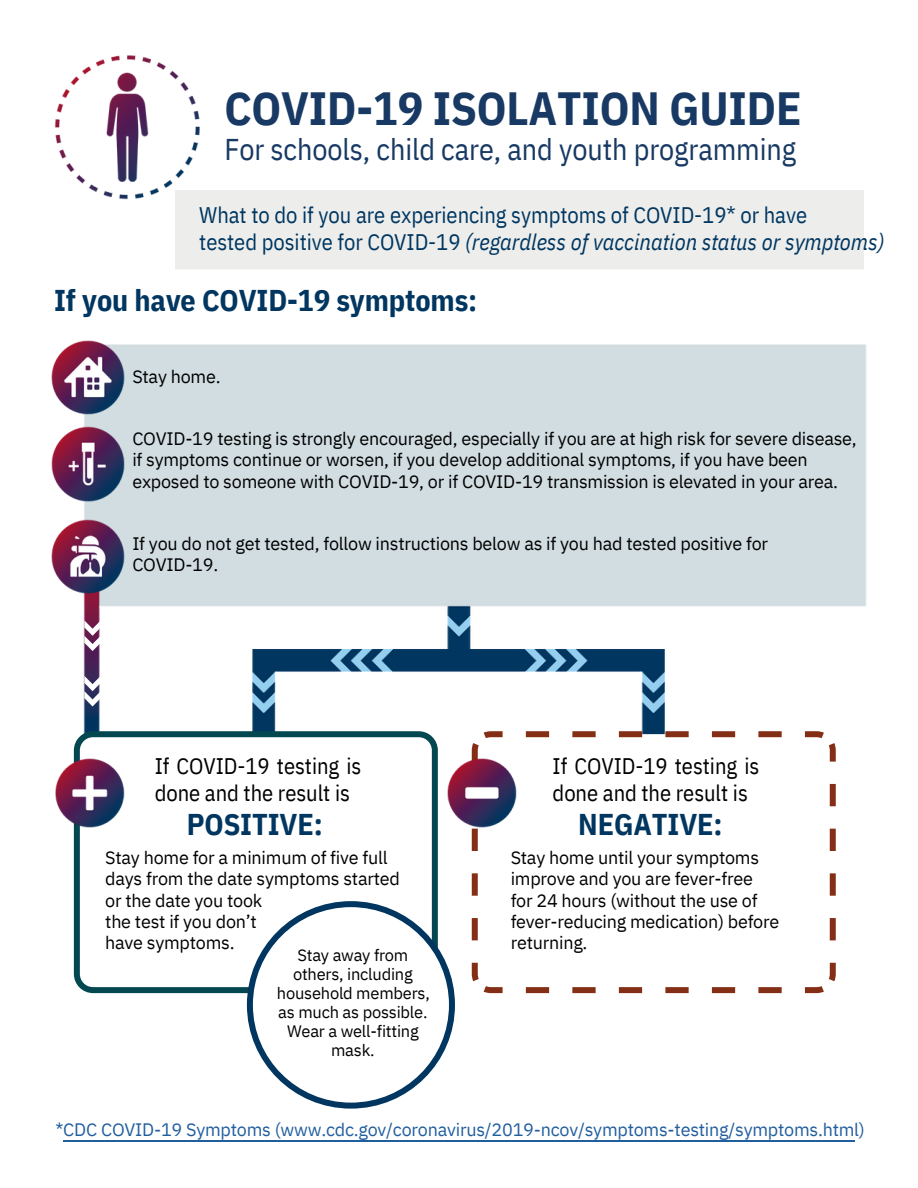
<style>
.page{position:relative;width:918px;height:1188px;background:#fff}
.page>*{position:absolute;margin:0;border:0;box-sizing:border-box;transform-origin:0 0}
.t1{font:700 46.5px "IBM Plex Sans Cond";letter-spacing:-.005em;color:#173963}
.t2{font:700 30px "IBM Plex Sans Cond";letter-spacing:-.005em;color:#003660}
.t3{font:30px "IBM Plex Sans Cond";letter-spacing:-.005em;color:#173963}
.t4{font:22.5px/27px "IBM Plex Sans Cond";letter-spacing:-.005em;color:#003660}
.t5{font:22.5px/27px "IBM Plex Sans Cond";letter-spacing:-.005em;color:#000}
.t6{font:18px/21.3px "IBM Plex Sans";letter-spacing:-.015em;color:#000}
.t7{font:18px "IBM Plex Sans";letter-spacing:-.015em;color:#215e9e}
.t8{font:16.5px/19.2px "IBM Plex Sans";letter-spacing:-.015em;color:#000;text-align:center}
.s1{font-style:italic}
</style>
<div class="page">
<img style="left:81px;top:344px;width:786px;height:387px">
<img style="left:51px;top:340px;width:73px;height:74px">
<img style="left:51px;top:427px;width:73px;height:74px">
<img style="left:54px;top:55px;width:146px;height:144px">
<svg style="left:74px;top:731px;width:364px;height:262px"></svg>
<svg style="left:247px;top:901px;width:208px;height:208px"></svg>
<svg style="left:472px;top:731px;width:364px;height:262px"></svg>
<img style="left:51px;top:519px;width:73px;height:75px">
<img style="left:55px;top:758px;width:69px;height:70px">
<img style="left:448px;top:758px;width:68px;height:70px">
<hr style="left:63px;top:1140px;width:791px;height:1px;background:#215e9e">
<svg style="left:84px;top:620px;width:17px;height:31px"></svg>
<svg style="left:84px;top:676px;width:17px;height:31px"></svg>
<h1 class="t1" style="left:224px;top:77px;width:579px">COVID-19 ISOLATION GUIDE</h1>
<h2 class="t3" style="left:224px;top:130px;width:573px">For schools, child care, and youth programming</h2>
<p class="t4" style="left:199px;top:201px;width:687px">What to do if you are experiencing symptoms of COVID-19* or have<br>tested positive for COVID-19 <span class="s1">(regardless of vaccination status or symptoms)</span></p>
<h2 class="t2" style="left:54px;top:280px;width:425px">If you have COVID-19 symptoms:</h2>
<p class="t6" style="left:132px;top:366px;width:90px">Stay home.</p>
<p class="t6" style="left:132px;top:427px;width:726px">COVID-19 testing is strongly encouraged, especially if you are at high risk for severe disease, if symptoms continue or worsen, if you develop additional symptoms, if you have been exposed to someone with COVID-19, or if COVID-19 transmission is elevated in your area.</p>
<p class="t6" style="left:132px;top:533px;width:637px">If you do not get tested, follow instructions below as if you had tested positive for<br>COVID-19.</p>
<p class="t5" style="left:155px;top:752px;width:208px">If COVID-19 testing is done and the result is</p>
<p class="t5" style="left:553px;top:752px;width:208px">If COVID-19 testing is done and the result is</p>
<h2 class="t2" style="left:187px;top:805px;width:138px">POSITIVE:</h2>
<p class="t6" style="left:105px;top:846px;width:296px">Stay home for a minimum of five full days from the date symptoms started or the date you took<br>the test if you don’t<br>have symptoms.</p>
<p class="t8" style="left:277px;top:945px;width:154px">Stay away from others, including household members, as much as possible.<br>Wear a well-fitting mask.</p>
<h2 class="t2" style="left:578px;top:805px;width:146px">NEGATIVE:</h2>
<p class="t6" style="left:511px;top:846px;width:270px">Stay home until your symptoms improve and you are fever-free for 24 hours (without the use of fever-reducing medication) before returning.</p>
<p class="t7" style="left:55px;top:1117px;width:811px">*CDC COVID-19 Symptoms (www.cdc.gov/coronavirus/2019-ncov/symptoms-testing/symptoms.html)</p>
</div>
